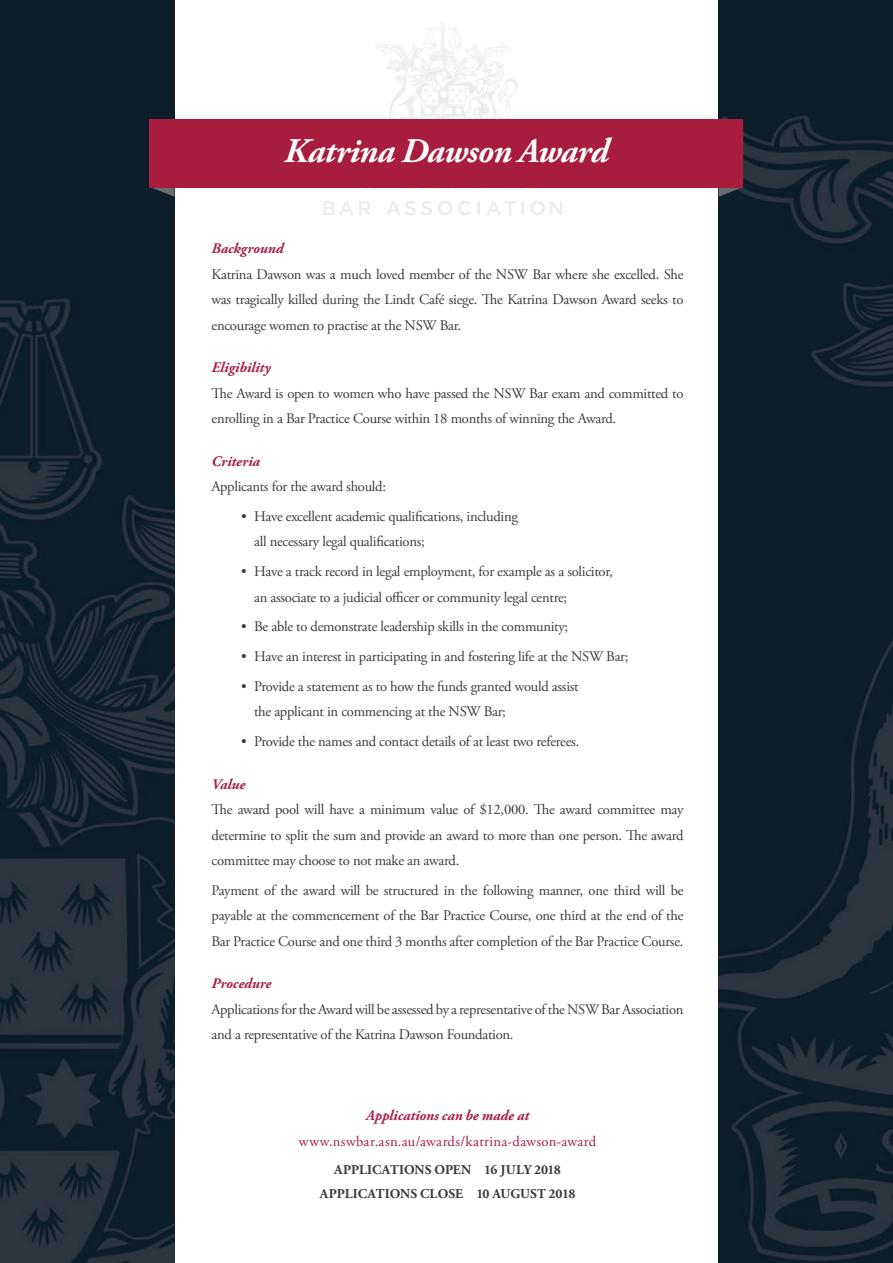
<style>
.page{position:relative;width:893px;height:1263px;background:#fff}
.page>*{position:absolute;margin:0;border:0;box-sizing:border-box;transform-origin:0 0}
.t1{font:italic 700 34.5px "Adobe Garamond Pro";letter-spacing:-.02em;color:#fff}
.t2{font:14.7px/25.5px "Adobe Garamond Pro";letter-spacing:-.02em;color:#383b3f}
.t3{font:italic 700 14.7px "Adobe Garamond Pro";color:#a51e47}
.t4{font:14.7px "Adobe Garamond Pro";letter-spacing:.025em;color:#a51e47}
.t5{font:700 13.5px/24px "Adobe Garamond Pro";letter-spacing:-.005em;color:#383b3f;text-align:center}
</style>
<div class="page">
<svg style="left:376px;top:23px;width:142px;height:96px"></svg>
<svg style="left:359px;top:187px;width:38px;height:2px"></svg>
<svg style="left:407px;top:187px;width:58px;height:3px"></svg>
<svg style="left:476px;top:187px;width:59px;height:3px"></svg>
<svg style="left:323px;top:201px;width:47px;height:14px"></svg>
<svg style="left:386px;top:201px;width:46px;height:14px"></svg>
<svg style="left:438px;top:201px;width:32px;height:14px"></svg>
<hr style="left:477px;top:201px;width:3px;height:14px;background:#edebee">
<svg style="left:487px;top:201px;width:29px;height:14px"></svg>
<hr style="left:521px;top:201px;width:3px;height:14px;background:#edebee">
<svg style="left:530px;top:201px;width:32px;height:14px"></svg>
<img style="left:719px;top:0;width:174px;height:1263px">
<img style="left:0;top:0;width:174px;height:1263px">
<svg style="left:150px;top:187px;width:24px;height:10px"></svg>
<svg style="left:719px;top:187px;width:24px;height:10px"></svg>
<div style="left:150px;top:119px;width:593px;height:68px;background:#a81d3e"></div>
<h1 class="t1" style="left:284px;top:131px;width:326px">Katrina Dawson Award</h1>
<p class="t3" style="left:212px;top:240px;width:73px">Background</p>
<p class="t2" style="left:212px;top:262px;width:474px;text-align:justify">Katrina Dawson was a much loved member of the NSW Bar where she excelled. She was tragically killed during the Lindt Café siege. The Katrina Dawson Award seeks to encourage women to practise at the NSW Bar.</p>
<p class="t3" style="left:212px;top:359px;width:61px">Eligibility</p>
<p class="t2" style="left:212px;top:381px;width:473px">The Award is open to women who have passed the NSW Bar exam and committed to enrolling in a Bar Practice Course within 18 months of winning the Award.</p>
<p class="t3" style="left:212px;top:452px;width:50px">Criteria</p>
<p class="t2" style="left:212px;top:474px;width:176px">Applicants for the award should:</p>
<p class="t2" style="left:254px;top:504px;width:265px;text-indent:-13px">• Have excellent academic qualifications, including all necessary legal qualifications;</p>
<p class="t2" style="left:254px;top:559px;width:360px;text-indent:-13px">• Have a track record in legal employment, for example as a solicitor, an associate to a judicial officer or community legal centre;</p>
<p class="t2" style="left:241px;top:614px;width:328px">• Be able to demonstrate leadership skills in the community;</p>
<p class="t2" style="left:241px;top:644px;width:389px">• Have an interest in participating in and fostering life at the NSW Bar;</p>
<p class="t2" style="left:254px;top:674px;width:326px;text-indent:-13px">• Provide a statement as to how the funds granted would assist the applicant in commencing at the NSW Bar;</p>
<p class="t2" style="left:241px;top:729px;width:340px">• Provide the names and contact details of at least two referees.</p>
<p class="t3" style="left:212px;top:775px;width:35px">Value</p>
<p class="t2" style="left:212px;top:797px;width:474px;text-align:justify">The award pool will have a minimum value of $12,000. The award committee may determine to split the sum and provide an award to more than one person. The award committee may choose to not make an award.</p>
<p class="t2" style="left:212px;top:878px;width:473px;text-align:justify">Payment of the award will be structured in the following manner, one third will be payable at the commencement of the Bar Practice Course, one third at the end of the Bar Practice Course and one third 3 months after completion of the Bar Practice Course.</p>
<p class="t3" style="left:212px;top:975px;width:61px">Procedure</p>
<p class="t2" style="left:212px;top:997px;width:473px">Applications for the Award will be assessed by a representative of the NSW Bar Association and a representative of the Katrina Dawson Foundation.</p>
<p class="t3" style="left:366px;top:1107px;width:165px">Applications can be made at</p>
<p class="t4" style="left:299px;top:1132px;width:299px">www.nswbar.asn.au/awards/katrina-dawson-award</p>
<p class="t5" style="left:320px;top:1158px;width:257px">APPLICATIONS OPEN 16 JULY 2018<br>APPLICATIONS CLOSE 10 AUGUST 2018</p>
</div>
